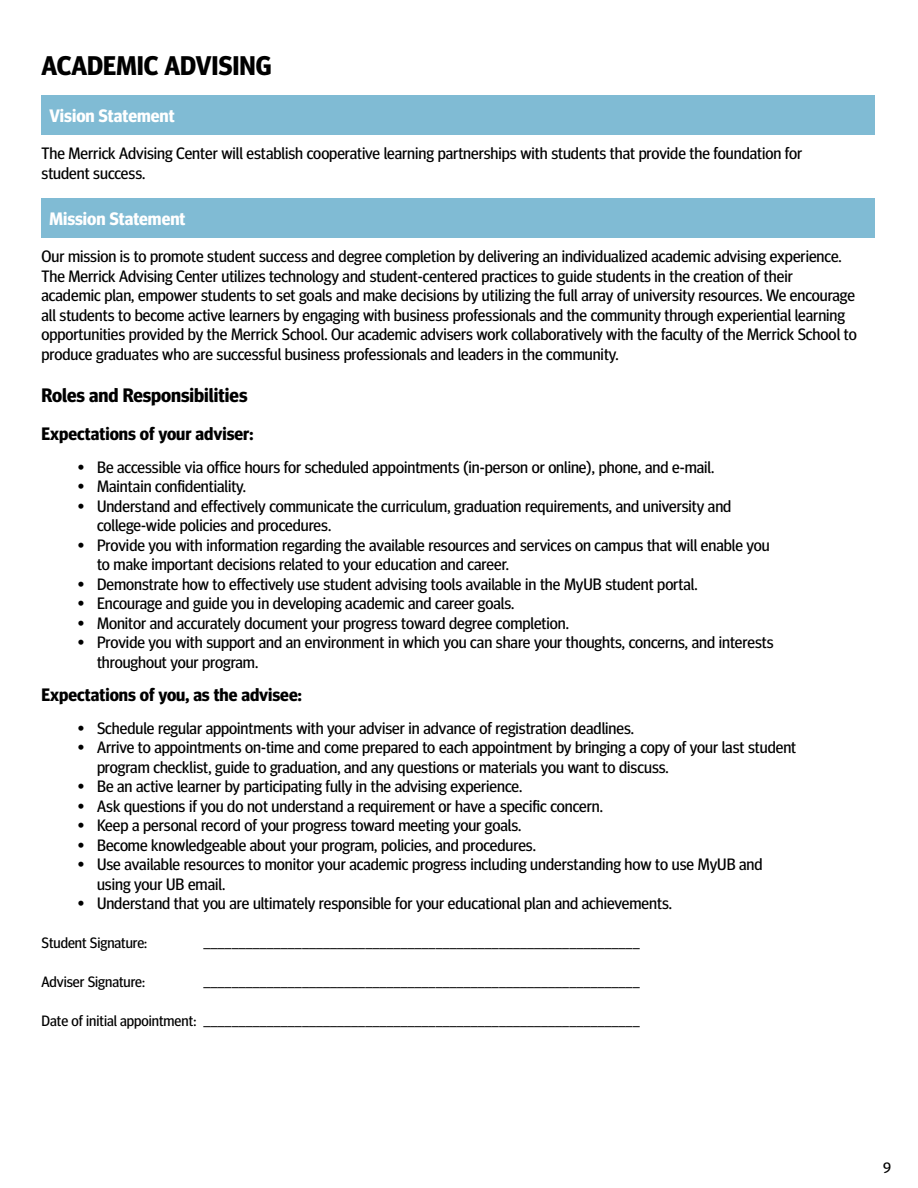
<style>
.page{position:relative;width:918px;height:1188px;background:#fff}
.page>*{position:absolute;margin:0;border:0;box-sizing:border-box;transform-origin:0 0}
.t1{font:700 27px "Meta Headline";color:#000}
.t2{font:700 19.5px "Meta Headline";color:#000}
.t3{font:700 18px "Meta Headline";color:#000}
.t4{font:700 18px "Meta Headline";color:#fff}
.t5{font:16.5px/19.5px "Meta Headline";color:#000}
.t6{font:15px "Meta Headline";color:#000}
</style>
<div class="page">
<div style="left:42px;top:96px;width:833px;height:39px;background:#80bbd4"></div>
<div style="left:42px;top:199px;width:833px;height:39px;background:#80bbd4"></div>
<h1 class="t1" style="left:42px;top:50px;width:232px">ACADEMIC ADVISING</h1>
<p class="t4" style="left:50px;top:105px;width:127px">Vision Statement</p>
<p class="t5" style="left:42px;top:144px;width:762px">The Merrick Advising Center will establish cooperative learning partnerships with students that provide the foundation for student success.</p>
<p class="t4" style="left:50px;top:208px;width:137px">Mission Statement</p>
<p class="t5" style="left:42px;top:247px;width:817px">Our mission is to promote student success and degree completion by delivering an individualized academic advising experience.<br>The Merrick Advising Center utilizes technology and student-centered practices to guide students in the creation of their<br>academic plan, empower students to set goals and make decisions by utilizing the full array of university resources. We encourage all students to become active learners by engaging with business professionals and the community through experiential learning opportunities provided by the Merrick School. Our academic advisers work collaboratively with the faculty of the Merrick School to produce graduates who are successful business professionals and leaders in the community.</p>
<p class="t2" style="left:42px;top:383px;width:207px">Roles and Responsibilities</p>
<p class="t3" style="left:42px;top:423px;width:213px">Expectations of your adviser:</p>
<p class="t5" style="left:78px;top:457px;width:638px">• Be accessible via office hours for scheduled appointments (in-person or online), phone, and e-mail.</p>
<p class="t5" style="left:78px;top:476px;width:170px">• Maintain confidentiality.</p>
<p class="t5" style="left:97px;top:496px;width:636px;text-indent:-20px">• Understand and effectively communicate the curriculum, graduation requirements, and university and college-wide policies and procedures.</p>
<p class="t5" style="left:97px;top:535px;width:674px;text-indent:-20px">• Provide you with information regarding the available resources and services on campus that will enable you to make important decisions related to your education and career.</p>
<p class="t5" style="left:78px;top:574px;width:622px">• Demonstrate how to effectively use student advising tools available in the MyUB student portal.</p>
<p class="t5" style="left:78px;top:593px;width:438px">• Encourage and guide you in developing academic and career goals.</p>
<p class="t5" style="left:78px;top:613px;width:493px">• Monitor and accurately document your progress toward degree completion.</p>
<p class="t5" style="left:97px;top:632px;width:678px;text-indent:-20px">• Provide you with support and an environment in which you can share your thoughts, concerns, and interests throughout your program.</p>
<p class="t3" style="left:42px;top:684px;width:262px">Expectations of you, as the advisee:</p>
<p class="t5" style="left:78px;top:718px;width:558px">• Schedule regular appointments with your adviser in advance of registration deadlines.</p>
<p class="t5" style="left:97px;top:737px;width:701px;text-indent:-20px">• Arrive to appointments on-time and come prepared to each appointment by bringing a copy of your last student program checklist, guide to graduation, and any questions or materials you want to discuss.</p>
<p class="t5" style="left:78px;top:776px;width:446px">• Be an active learner by participating fully in the advising experience.</p>
<p class="t5" style="left:78px;top:796px;width:527px">• Ask questions if you do not understand a requirement or have a specific concern.</p>
<p class="t5" style="left:78px;top:815px;width:445px">• Keep a personal record of your progress toward meeting your goals.</p>
<p class="t5" style="left:78px;top:835px;width:460px">• Become knowledgeable about your program, policies, and procedures.</p>
<p class="t5" style="left:97px;top:854px;width:667px;text-indent:-20px">• Use available resources to monitor your academic progress including understanding how to use MyUB and using your UB email.</p>
<p class="t5" style="left:78px;top:893px;width:596px">• Understand that you are ultimately responsible for your educational plan and achievements.</p>
<p class="t6" style="left:42px;top:934px;width:107px">Student Signature:</p>
<p class="t6" style="left:204px;top:934px;width:438px">______________________________________________________________</p>
<p class="t6" style="left:42px;top:973px;width:105px">Adviser Signature:</p>
<p class="t6" style="left:204px;top:973px;width:438px">______________________________________________________________</p>
<p class="t6" style="left:42px;top:1012px;width:600px">Date of initial appointment: ______________________________________________________________</p>
<p class="t6" style="left:883px;top:1159px;width:9px">9</p>
</div>
